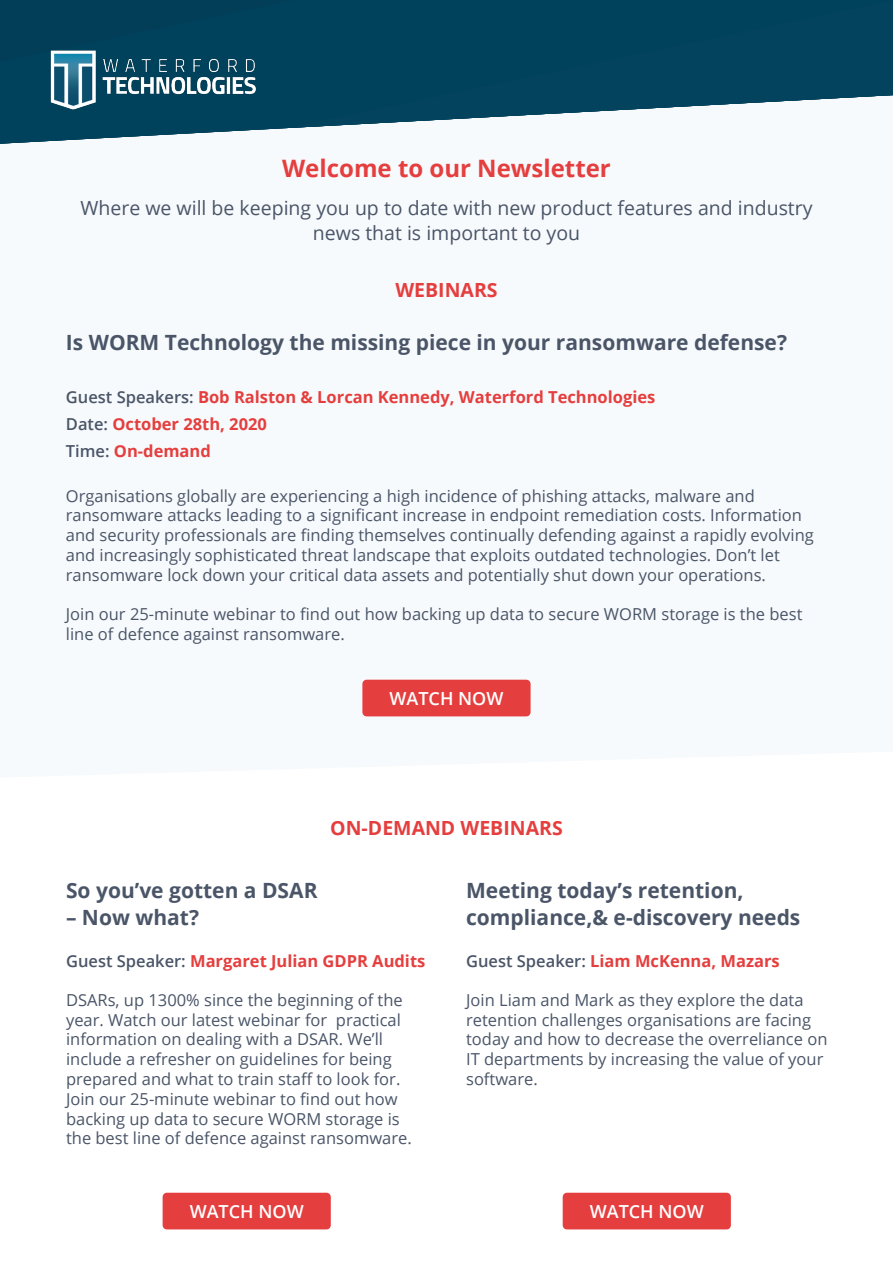
<style>
.page{position:relative;width:893px;height:1263px;background:#fff}
.page>*{position:absolute;margin:0;border:0;box-sizing:border-box;transform-origin:0 0}
.t1{font:700 24px "Open Sans";color:#e53e3e}
.t2{font:700 21px/27px "Open Sans";color:#4a5568}
.t3{font:19.5px/25.5px "Open Sans";color:#4a5568;text-align:center}
.t4{font:700 19.5px "Open Sans";color:#e53e3e}
.t5{font:600 18px "Open Sans";color:#fff}
.t6{font:16.5px/19.8px "Open Sans";color:#4a5568}
.t7{font:700 16.5px/27px "Open Sans";color:#e53e3e}
.s1{font-weight:600;color:#4a5568}
</style>
<div class="page">
<div style="left:362px;top:680px;width:169px;height:36px;background:#e53e3e;border-radius:4px"></div>
<div style="left:163px;top:1193px;width:168px;height:36px;background:#e53e3e;border-radius:4px"></div>
<div style="left:563px;top:1193px;width:168px;height:36px;background:#e53e3e;border-radius:4px"></div>
<svg style="left:0;top:0;width:289px;height:144px;fill:#00415c"></svg>
<svg style="left:285px;top:0;width:608px;height:128px;fill:#00415c"></svg>
<img style="left:46px;top:47px;width:216px;height:66px">
<h1 class="t1" style="left:282px;top:151px;width:330px">Welcome to our Newsletter</h1>
<p class="t3" style="left:80px;top:195px;width:734px">Where we will be keeping you up to date with new product features and industry news that is important to you</p>
<p class="t4" style="left:395px;top:277px;width:104px">WEBINARS</p>
<p class="t2" style="left:66px;top:328px;width:723px">Is WORM Technology the missing piece in your ransomware defense?</p>
<p class="t7" style="left:66px;top:383px;width:591px"><span class="s1">Guest Speakers:</span> Bob Ralston &amp; Lorcan Kennedy, Waterford Technologies<br><span class="s1">Date:</span> October 28th, 2020<br><span class="s1">Time:</span> On-demand</p>
<p class="t6" style="left:66px;top:485px;width:749px">Organisations globally are experiencing a high incidence of phishing attacks, malware and ransomware attacks leading to a significant increase in endpoint remediation costs. Information and security professionals are finding themselves continually defending against a rapidly evolving and increasingly sophisticated threat landscape that exploits outdated technologies. Don’t let ransomware lock down your critical data assets and potentially shut down your operations.</p>
<p class="t6" style="left:66px;top:604px;width:738px">Join our 25-minute webinar to find out how backing up data to secure WORM storage is the best line of defence against ransomware.</p>
<p class="t5" style="left:389px;top:686px;width:116px">WATCH NOW</p>
<p class="t4" style="left:330px;top:814px;width:234px">ON-DEMAND WEBINARS</p>
<p class="t2" style="left:66px;top:876px;width:253px">So you’ve gotten a DSAR</p>
<p class="t2" style="left:66px;top:903px;width:135px">– Now what?</p>
<p class="t2" style="left:466px;top:876px;width:336px">Meeting today’s retention, compliance,&amp; e-discovery needs</p>
<p class="t7" style="left:66px;top:947px;width:361px"><span class="s1">Guest Speaker:</span> Margaret Julian GDPR Audits</p>
<p class="t7" style="left:466px;top:947px;width:315px"><span class="s1">Guest Speaker:</span> Liam McKenna, Mazars</p>
<p class="t6" style="left:66px;top:989px;width:347px">DSARs, up 1300% since the beginning of the year. Watch our latest webinar for practical information on dealing with a DSAR. We’ll include a refresher on guidelines for being prepared and what to train staff to look for.<br>Join our 25-minute webinar to find out how backing up data to secure WORM storage is the best line of defence against ransomware.</p>
<p class="t6" style="left:466px;top:989px;width:363px">Join Liam and Mark as they explore the data retention challenges organisations are facing today and how to decrease the overreliance on IT departments by increasing the value of your software.</p>
<p class="t5" style="left:190px;top:1199px;width:116px">WATCH NOW</p>
<p class="t5" style="left:590px;top:1199px;width:116px">WATCH NOW</p>
</div>
